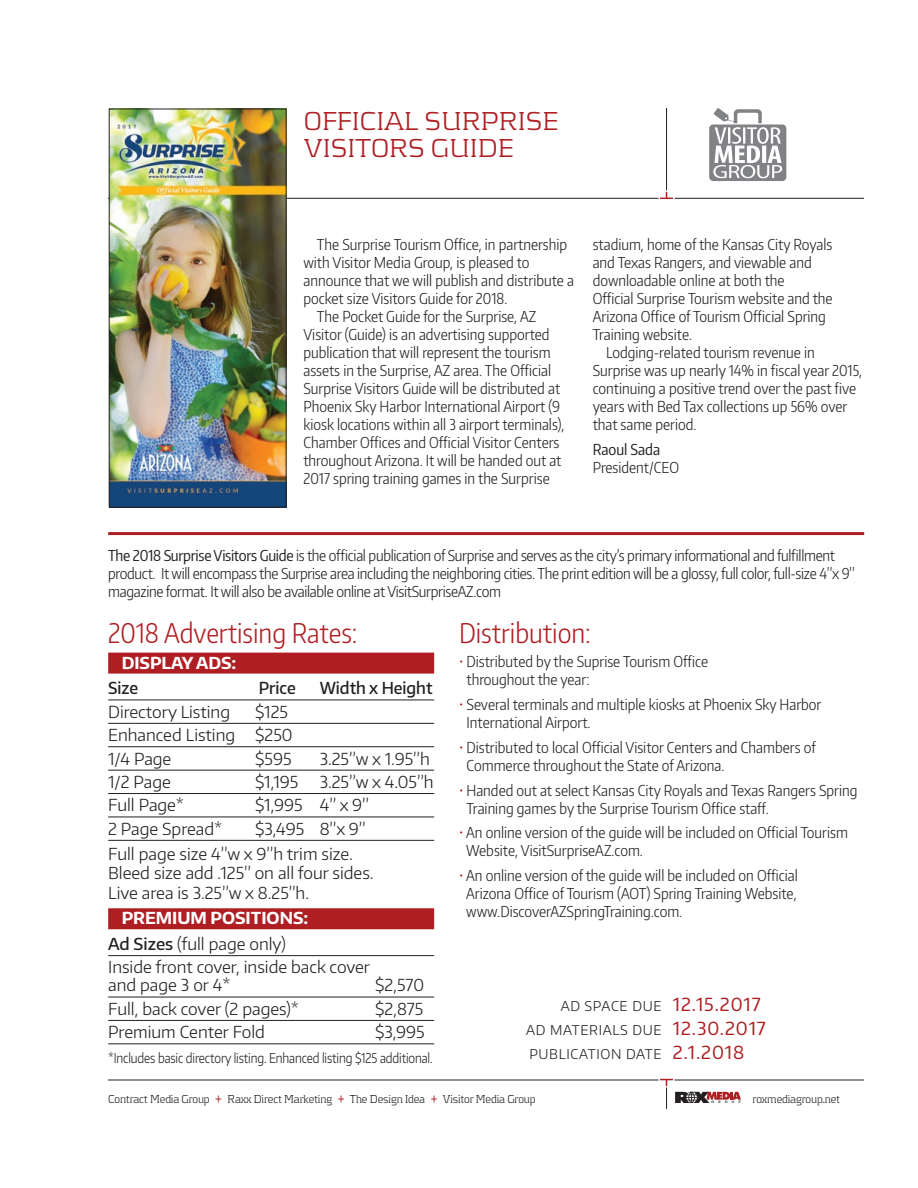
<style>
.page{position:relative;width:918px;height:1188px;background:#fff}
.page>*{position:absolute;margin:0;border:0;box-sizing:border-box;transform-origin:0 0}
.t1{font:300 27px "Encode Sans Condensed";color:#af1e23}
.t2{font:300 27px/27px "Kontrapunkt";color:#af1e23}
.t3{font:300 16.5px/23.4px "Encode Sans Normal";color:#231f20}
.t4{font:700 16.5px/25.5px "Encode Sans Normal";color:#fff}
.t5{font:500 16.5px "Encode Sans Normal";color:#231f20;scale:.95 1}
.t6{font:300 15px/18px "Encode Sans Condensed";color:#231f20}
.t7{font:300 15px/18px "Encode Sans Condensed";letter-spacing:-.02em;color:#231f20}
.t8{font:15px "Encode Sans Condensed";color:#231f20}
.t9{font:300 13.5px/24px "Encode Sans Normal";letter-spacing:.05em;color:#231f20}
.t10{font:300 13.5px "Encode Sans Normal";letter-spacing:-.01em;color:#231f20;scale:.85 1}
.t11{font:300 12px "Kontrapunkt";letter-spacing:-.01em;color:#231f20;scale:.9 1}
.s1{font-weight:400}
.s2{font-weight:500;color:#231f20}
.s3{font-weight:300;color:#231f20}
.s4{color:#af1e23}
.s5{font-weight:400;font-size:18px;color:#af1e23}
.s6{font-size:15px;color:#af1e23}
</style>
<div class="page">
<hr style="left:666px;top:108px;width:1px;height:91px;background:#231f20">
<hr style="left:108px;top:198px;width:756px;height:1px;background:#231f20">
<hr style="left:108px;top:1080px;width:756px;height:1px;background:#231f20">
<hr style="left:659px;top:197px;width:16px;height:3px;background:#fff">
<svg style="left:660px;top:190px;width:13px;height:10px"></svg>
<hr style="left:659px;top:1078px;width:16px;height:3px;background:#fff">
<svg style="left:660px;top:1078px;width:81px;height:31px"></svg>
<svg style="left:709px;top:108px;width:77px;height:73px"></svg>
<div style="left:108px;top:653px;width:326px;height:21px;background:#af1e23"></div>
<hr style="left:108px;top:700px;width:326px;height:1px;background:#231f20">
<hr style="left:108px;top:723px;width:326px;height:1px;background:#231f20">
<hr style="left:108px;top:746px;width:326px;height:1px;background:#231f20">
<hr style="left:108px;top:770px;width:326px;height:1px;background:#231f20">
<hr style="left:108px;top:793px;width:326px;height:1px;background:#231f20">
<hr style="left:108px;top:817px;width:326px;height:1px;background:#231f20">
<hr style="left:108px;top:840px;width:326px;height:1px;background:#231f20">
<div style="left:108px;top:908px;width:326px;height:21px;background:#af1e23"></div>
<hr style="left:108px;top:955px;width:326px;height:1px;background:#231f20">
<hr style="left:108px;top:997px;width:326px;height:1px;background:#231f20">
<hr style="left:108px;top:1020px;width:326px;height:1px;background:#231f20">
<hr style="left:108px;top:1044px;width:326px;height:1px;background:#231f20">
<hr style="left:108px;top:532px;width:756px;height:3px;background:#af1e23">
<img style="left:111px;top:111px;width:174px;height:395px">
<div style="left:109px;top:109px;width:178px;height:399px;border:1px solid #231f20"></div>
<h1 class="t2" style="left:304px;top:107px;width:256px">OFFICIAL SURPRISE<br>VISITORS GUIDE</h1>
<p class="t6" style="left:317px;top:235px;width:252px">The Surprise Tourism Office, in partnership</p>
<p class="t6" style="left:303px;top:253px;width:228px">with Visitor Media Group, is pleased to</p>
<p class="t6" style="left:303px;top:271px;width:272px">announce that we will publish and distribute a</p>
<p class="t6" style="left:303px;top:289px;width:205px">pocket size Visitors Guide for 2018.</p>
<p class="t6" style="left:317px;top:307px;width:221px">The Pocket Guide for the Surprise, AZ</p>
<p class="t6" style="left:303px;top:325px;width:248px">Visitor (Guide) is an advertising supported</p>
<p class="t6" style="left:303px;top:343px;width:249px">publication that will represent the tourism</p>
<p class="t6" style="left:303px;top:361px;width:249px">assets in the Surprise, AZ area. The Official</p>
<p class="t6" style="left:303px;top:379px;width:258px">Surprise Visitors Guide will be distributed at</p>
<p class="t6" style="left:303px;top:397px;width:258px">Phoenix Sky Harbor International Airport (9</p>
<p class="t6" style="left:303px;top:415px;width:262px">kiosk locations within all 3 airport terminals),</p>
<p class="t6" style="left:303px;top:433px;width:258px">Chamber Offices and Official Visitor Centers</p>
<p class="t6" style="left:303px;top:451px;width:259px">throughout Arizona. It will be handed out at</p>
<p class="t6" style="left:303px;top:469px;width:248px">2017 spring training games in the Surprise</p>
<p class="t6" style="left:593px;top:235px;width:241px">stadium, home of the Kansas City Royals and Texas Rangers, and viewable and downloadable online at both the<br>Official Surprise Tourism website and the Arizona Office of Tourism Official Spring Training website.</p>
<p class="t6" style="left:593px;top:343px;width:271px;text-indent:14px">Lodging-related tourism revenue in Surprise was up nearly 14% in fiscal year 2015, continuing a positive trend over the past five years with Bed Tax collections up 56% over that same period.</p>
<p class="t8" style="left:593px;top:439px;width:69px">Raoul Sada</p>
<p class="t6" style="left:593px;top:458px;width:88px">President/CEO</p>
<p class="t7" style="left:108px;top:546px;width:748px"><span class="s1">The 2018 Surprise Visitors Guide</span> is the official publication of Surprise and serves as the city’s primary informational and fulfillment product. It will encompass the Surprise area including the neighboring cities. The print edition will be a glossy, full color, full-size 4”x 9” magazine format. It will also be available online at VisitSurpriseAZ.com</p>
<h1 class="t1" style="left:108px;top:615px;width:251px">2018 Advertising Rates:</h1>
<h1 class="t1" style="left:459px;top:615px;width:133px">Distribution:</h1>
<p class="t4" style="left:122px;top:649px;width:116px">DISPLAY ADS:</p>
<p class="t5" style="left:108px;top:677px;width:33px">Size</p>
<p class="t5" style="left:259px;top:677px;width:40px">Price</p>
<p class="t5" style="left:320px;top:677px;width:120px">Width x Height</p>
<p class="t3" style="left:108px;top:699px;width:123px">Directory Listing</p>
<p class="t3" style="left:108px;top:699px;width:186px;text-indent:147px">$125<br>Enhanced Listing $250<br>1/4 Page</p>
<p class="t3" style="left:255px;top:746px;width:38px">$595</p>
<p class="t3" style="left:320px;top:746px;width:112px">3.25”w x 1.95”h</p>
<p class="t3" style="left:108px;top:770px;width:64px">1/2 Page</p>
<p class="t3" style="left:255px;top:770px;width:45px">$1,195</p>
<p class="t3" style="left:320px;top:770px;width:116px">3.25”w x 4.05”h</p>
<p class="t3" style="left:108px;top:793px;width:77px">Full Page*</p>
<p class="t3" style="left:255px;top:793px;width:115px">$1,995 4” x 9”</p>
<p class="t3" style="left:108px;top:816px;width:116px">2 Page Spread*</p>
<p class="t3" style="left:108px;top:816px;width:259px;line-height:24.9px;text-indent:147px">$3,495 8”x 9”<br>Full page size 4”w x 9”h trim size.</p>
<p class="t3" style="left:108px;top:863px;width:267px;line-height:19.5px">Bleed size add .125” on all four sides.<br>Live area is 3.25”w x 8.25”h.</p>
<p class="t4" style="left:108px;top:905px;width:202px;text-indent:13px">PREMIUM POSITIONS:<br><span class="s2">Ad Sizes</span> <span class="s3">(full page only)</span></p>
<p class="t3" style="left:108px;top:958px;width:263px;line-height:18px">Inside front cover, inside back cover and page 3 or 4*</p>
<p class="t3" style="left:375px;top:973px;width:50px">$2,570</p>
<p class="t3" style="left:108px;top:996px;width:192px">Full, back cover (2 pages)*</p>
<p class="t3" style="left:375px;top:996px;width:50px">$2,875</p>
<p class="t3" style="left:108px;top:1020px;width:158px">Premium Center Fold</p>
<p class="t3" style="left:375px;top:1020px;width:51px">$3,995</p>
<p class="t10" style="left:108px;top:1049px;width:383px">*Includes basic directory listing. Enhanced listing $125 additional.</p>
<p class="t6" style="left:467px;top:652px;width:243px;text-indent:-8px"><span class="s4">•</span> Distributed by the Suprise Tourism Office throughout the year:</p>
<p class="t6" style="left:467px;top:695px;width:356px;text-indent:-8px"><span class="s4">•</span> Several terminals and multiple kiosks at Phoenix Sky Harbor<br>International Airport.</p>
<p class="t6" style="left:467px;top:738px;width:351px;text-indent:-8px"><span class="s4">•</span> Distributed to local Official Visitor Centers and Chambers of<br>Commerce throughout the State of Arizona.</p>
<p class="t6" style="left:467px;top:780px;width:392px;text-indent:-8px"><span class="s4">•</span> Handed out at select Kansas City Royals and Texas Rangers Spring<br>Training games by the Surprise Tourism Office staff.</p>
<p class="t6" style="left:466px;top:823px;width:383px;text-indent:-7px"><span class="s4">•</span> An online version of the guide will be included on Official Tourism<br>Website, VisitSurpriseAZ.com.</p>
<p class="t6" style="left:466px;top:866px;width:333px;text-align:justify;text-indent:-7px"><span class="s4">•</span> An online version of the guide will be included on Official Arizona Office of Tourism (AOT) Spring Training Website, www.DiscoverAZSpringTraining.com.</p>
<p class="t9" style="left:526px;top:994px;width:241px;text-indent:34px">AD SPACE DUE <span class="s5">12.15.2017<br></span>AD MATERIALS DUE <span class="s5">12.30.2017<br></span>PUBLICATION DATE <span class="s5">2.1.2018</span></p>
<p class="t11" style="left:108px;top:1092px;width:477px">Contract Media Group <span class="s6">+</span> Raxx Direct Marketing <span class="s6">+</span> The Design Idea <span class="s6">+</span> Visitor Media Group</p>
<p class="t11" style="left:753px;top:1092px;width:99px">roxmediagroup.net</p>
</div>
